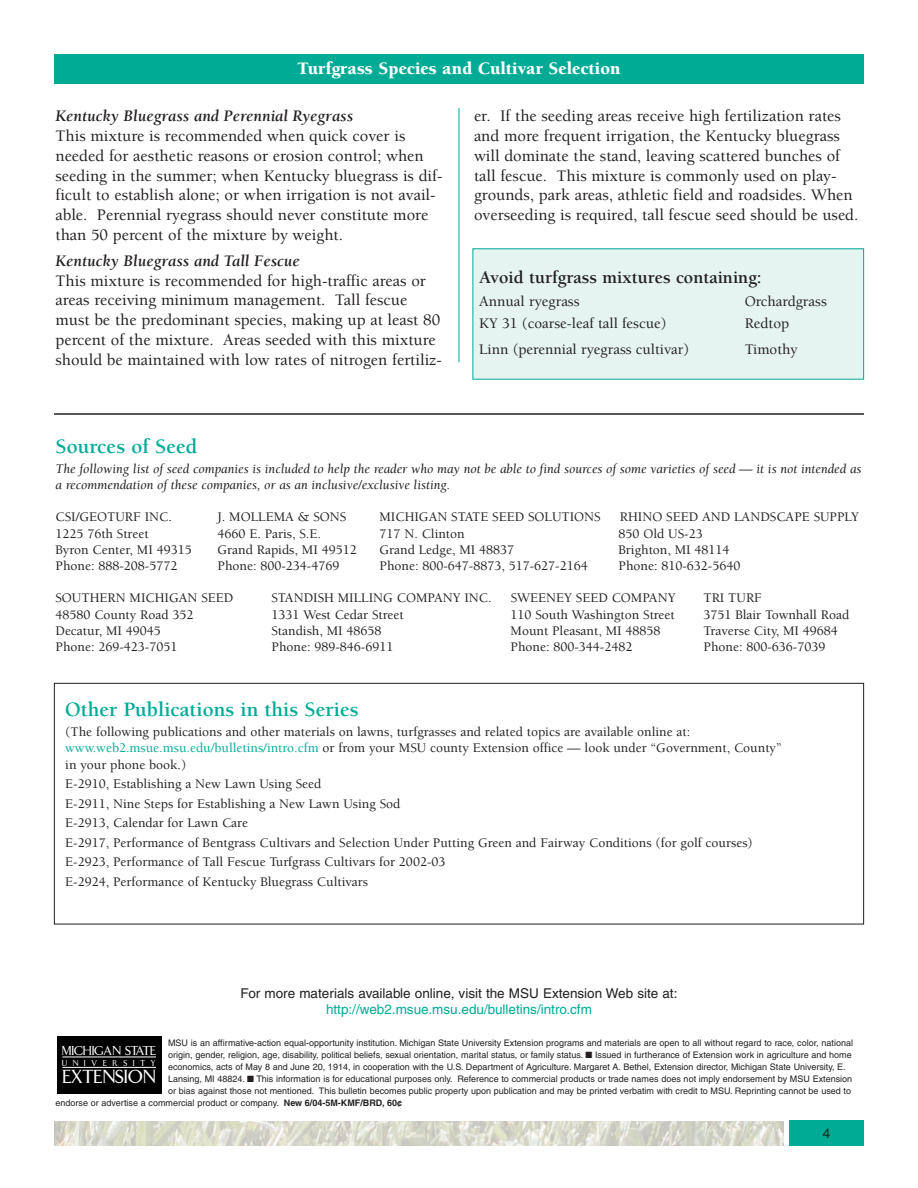
<style>
.page{position:relative;width:918px;height:1188px;background:#fff}
.page>*{position:absolute;margin:0;border:0;box-sizing:border-box;transform-origin:0 0}
.t1{font:700 21px "Berkeley";color:#00ab96}
.t2{font:900 18px "Berkeley";color:#fff}
.t3{font:700 18px "Berkeley";color:#231f20}
.t4{font:17.85px "Arrow Font";color:#fff}
.t5{font:500 16.5px/19.8px "Berkeley";color:#231f20}
.t6{font:italic 700 16.5px "Berkeley";color:#231f20}
.t7{font:500 15px "Berkeley";color:#231f20}
.t8{font:500 13.5px/19.5px "Berkeley";color:#231f20}
.t9{font:italic 13.5px/16.2px "Berkeley";color:#231f20}
.t10{font:13.5px "Helvetica";color:#231f20}
.t11{font:13.5px "Helvetica";color:#00ab96}
.t12{font:12.15px "Arrow Font";letter-spacing:-.04em;color:#fff}
.t13{font:9px "Helvetica";color:#231f20}
.t14{font:7.95px "Arrow Font";letter-spacing:.68em;color:#fff}
.s1{color:#00ab96}
.s2{font-weight:700}
</style>
<div class="page">
<img style="left:54px;top:1121px;width:729px;height:25px">
<div style="left:789px;top:1121px;width:75px;height:25px;background:#00ab96"></div>
<div style="left:54px;top:54px;width:810px;height:30px;background:#00ab96"></div>
<div style="left:57px;top:1037px;width:104px;height:57px;background:#000"></div>
<hr style="left:62px;top:1057px;width:94px;height:1px;background:#fff">
<hr style="left:62px;top:1067px;width:94px;height:1px;background:#fff">
<div style="left:473px;top:249px;width:391px;height:130px;background:#e5f3f1"></div>
<hr style="left:459px;top:108px;width:1px;height:254px;background:#00ab96">
<hr style="left:54px;top:413px;width:810px;height:2px;background:#231f20">
<div style="left:54px;top:683px;width:810px;height:241px;border:1px solid #231f20"></div>
<h2 class="t2" style="left:298px;top:61px;width:324px">Turfgrass Species and Cultivar Selection</h2>
<p class="t5" style="left:474px;top:108px;width:386px">er. If the seeding areas receive high fertilization rates and more frequent irrigation, the Kentucky bluegrass will dominate the stand, leaving scattered bunches of tall fescue. This mixture is commonly used on play&shy;grounds, park areas, athletic field and roadsides. When overseeding is required, tall fescue seed should be used.</p>
<p class="t6" style="left:56px;top:109px;width:299px">Kentucky Bluegrass and Perennial Ryegrass</p>
<p class="t5" style="left:56px;top:127px;width:389px">This mixture is recommended when quick cover is needed for aesthetic reasons or erosion control; when seeding in the summer; when Kentucky bluegrass is dif&shy;ficult to establish alone; or when irrigation is not avail&shy;able. Perennial ryegrass should never constitute more than 50 percent of the mixture by weight.</p>
<p class="t6" style="left:56px;top:254px;width:246px">Kentucky Bluegrass and Tall Fescue</p>
<p class="t5" style="left:56px;top:272px;width:388px">This mixture is recommended for high-traffic areas or areas receiving minimum management. Tall fescue must be the predominant species, making up at least 80 percent of the mixture. Areas seeded with this mixture should be maintained with low rates of nitrogen fertiliz-</p>
<h2 class="t3" style="left:479px;top:271px;width:284px">Avoid turfgrass mixtures containing:</h2>
<p class="t7" style="left:479px;top:295px;width:102px">Annual ryegrass</p>
<p class="t7" style="left:745px;top:295px;width:84px">Orchardgrass</p>
<p class="t7" style="left:479px;top:318px;width:189px">KY 31 (coarse-leaf tall fescue)</p>
<p class="t7" style="left:745px;top:318px;width:46px">Redtop</p>
<p class="t7" style="left:479px;top:343px;width:212px">Linn (perennial ryegrass cultivar)</p>
<p class="t7" style="left:745px;top:343px;width:54px">Timothy</p>
<h1 class="t1" style="left:56px;top:438px;width:144px">Sources of Seed</h1>
<p class="t9" style="left:56px;top:462px;width:808px">The following list of seed companies is included to help the reader who may not be able to find sources of some varieties of seed — it is not intended as a recommendation of these companies, or as an inclusive/exclusive listing.</p>
<p class="t8" style="left:56px;top:509px;width:118px">CSI/GEOTURF INC.</p>
<p class="t8" style="left:217px;top:509px;width:130px">J. MOLLEMA &amp; SONS</p>
<p class="t8" style="left:379px;top:509px;width:223px">MICHIGAN STATE SEED SOLUTIONS</p>
<p class="t8" style="left:620px;top:509px;width:241px">RHINO SEED AND LANDSCAPE SUPPLY</p>
<p class="t8" style="left:56px;top:525px;width:95px">1225 76th Street</p>
<p class="t8" style="left:217px;top:525px;width:105px">4660 E. Paris, S.E.</p>
<p class="t8" style="left:379px;top:525px;width:87px">717 N. Clinton</p>
<p class="t8" style="left:619px;top:525px;width:86px">850 Old US-23</p>
<p class="t8" style="left:56px;top:541px;width:138px">Byron Center, MI 49315</p>
<p class="t8" style="left:217px;top:541px;width:141px">Grand Rapids, MI 49512</p>
<p class="t8" style="left:379px;top:541px;width:136px">Grand Ledge, MI 48837</p>
<p class="t8" style="left:619px;top:541px;width:113px">Brighton, MI 48114</p>
<p class="t8" style="left:56px;top:557px;width:123px">Phone: 888-208-5772</p>
<p class="t8" style="left:218px;top:557px;width:123px">Phone: 800-234-4769</p>
<p class="t8" style="left:379px;top:557px;width:210px">Phone: 800-647-8873, 517-627-2164</p>
<p class="t8" style="left:619px;top:557px;width:123px">Phone: 810-632-5640</p>
<p class="t8" style="left:56px;top:590px;width:179px">SOUTHERN MICHIGAN SEED</p>
<p class="t8" style="left:271px;top:590px;width:222px">STANDISH MILLING COMPANY INC.</p>
<p class="t8" style="left:511px;top:590px;width:166px">SWEENEY SEED COMPANY</p>
<p class="t8" style="left:703px;top:590px;width:60px">TRI TURF</p>
<p class="t8" style="left:56px;top:606px;width:140px">48580 County Road 352</p>
<p class="t8" style="left:271px;top:606px;width:134px">1331 West Cedar Street</p>
<p class="t8" style="left:511px;top:606px;width:166px">110 South Washington Street</p>
<p class="t8" style="left:703px;top:606px;width:147px">3751 Blair Townhall Road</p>
<p class="t8" style="left:56px;top:622px;width:107px">Decatur, MI 49045</p>
<p class="t8" style="left:272px;top:622px;width:112px">Standish, MI 48658</p>
<p class="t8" style="left:511px;top:622px;width:152px">Mount Pleasant, MI 48858</p>
<p class="t8" style="left:703px;top:622px;width:136px">Traverse City, MI 49684</p>
<p class="t8" style="left:56px;top:638px;width:123px">Phone: 269-423-7051</p>
<p class="t8" style="left:272px;top:638px;width:123px">Phone: 989-846-6911</p>
<p class="t8" style="left:511px;top:638px;width:123px">Phone: 800-344-2482</p>
<p class="t8" style="left:703px;top:638px;width:123px">Phone: 800-636-7039</p>
<h1 class="t1" style="left:65px;top:701px;width:295px">Other Publications in this Series</h1>
<p class="t8" style="left:65px;top:725px;width:718px;line-height:16.2px">(The following publications and other materials on lawns, turfgrasses and related topics are available online at: <span class="s1">www.web2.msue.msu.edu/bulletins/intro.cfm</span> or from your MSU county Extension office — look under “Government, County” in your phone book.)</p>
<p class="t8" style="left:65px;top:775px;width:689px">E-2910, Establishing a New Lawn Using Seed<br>E-2911, Nine Steps for Establishing a New Lawn Using Sod<br>E-2913, Calendar for Lawn Care<br>E-2917, Performance of Bentgrass Cultivars and Selection Under Putting Green and Fairway Conditions (for golf courses)<br>E-2923, Performance of Tall Fescue Turfgrass Cultivars for 2002-03<br>E-2924, Performance of Kentucky Bluegrass Cultivars</p>
<p class="t10" style="left:241px;top:988px;width:438px">For more materials available online, visit the MSU Extension Web site at:</p>
<p class="t11" style="left:326px;top:1004px;width:267px">http://web2.msue.msu.edu/bulletins/intro.cfm</p>
<p class="t13" style="left:168px;top:1040px;width:686px">MSU is an affirmative-action equal-opportunity institution. Michigan State University Extension programs and materials are open to all without regard to race, color, national</p>
<p class="t13" style="left:168px;top:1052px;width:685px">origin, gender, religion, age, disability, political beliefs, sexual orientation, marital status, or family status. ■ Issued in furtherance of Extension work in agriculture and home</p>
<p class="t13" style="left:168px;top:1064px;width:679px">economics, acts of May 8 and June 20, 1914, in cooperation with the U.S. Department of Agriculture. Margaret A. Bethel, Extension director, Michigan State University, E.</p>
<p class="t13" style="left:168px;top:1076px;width:686px">Lansing, MI 48824. ■ This information is for educational purposes only. Reference to commercial products or trade names does not imply endorsement by MSU Extension</p>
<p class="t13" style="left:168px;top:1088px;width:685px">or bias against those not mentioned. This bulletin becomes public property upon publication and may be printed verbatim with credit to MSU. Reprinting cannot be used to</p>
<p class="t13" style="left:55px;top:1100px;width:348px">endorse or advertise a commercial product or company. <span class="s2">New 6/04-5M-KMF/BRD, 60¢</span></p>
<p class="t12" style="left:62px;top:1045px;width:96px">MICHIGAN STATE</p>
<p class="t14" style="left:62px;top:1060px;width:95px">UNIVERSITY</p>
<h3 class="t4" style="left:62px;top:1070px;width:95px">EXTENSION</h3>
<p class="t10" style="left:823px;top:1128px;width:9px">4</p>
</div>
